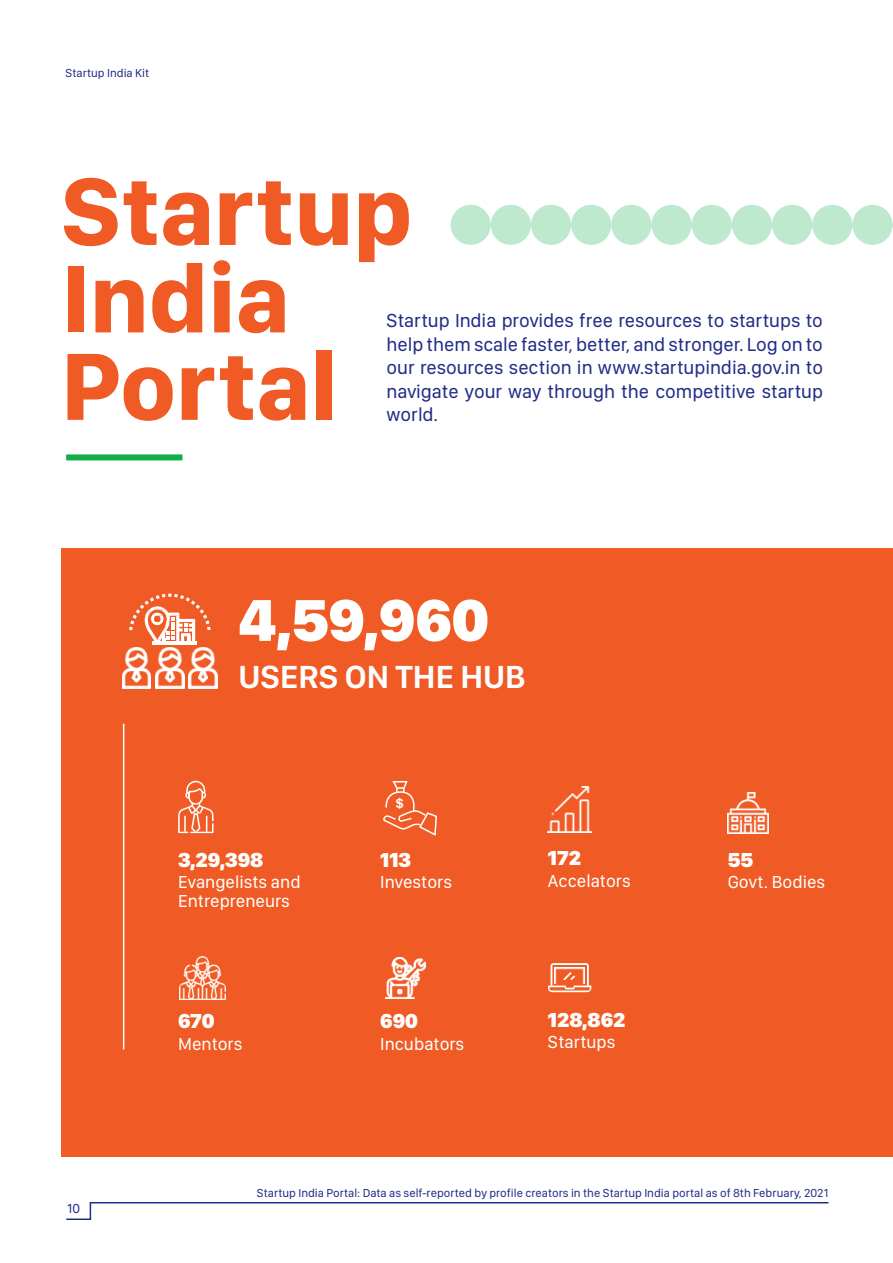
<style>
.page{position:relative;width:893px;height:1263px;background:#fff}
.page>*{position:absolute;margin:0;border:0;box-sizing:border-box;transform-origin:0 0}
.t1{font:700 99px/87.4px "SF Compact Display";color:#f05a24}
.t2{font:900 61.2px "SF Compact Display";color:#fff}
.t3{font:600 33.15px "SF Compact Display";color:#fff}
.t4{font:900 21px "SF Compact Display";color:#fff}
.t5{font:19.5px/23.4px "SF Compact Display";letter-spacing:-.005em;color:#232d87;text-align:justify}
.t6{font:18px/18.6px "SF Compact Display";color:#fff}
.t7{font:700 13.8px "SF Compact Display";color:#fff}
.t8{font:13.5px "SF Compact Display";color:#232d87}
.t9{font:12px "SF Compact Display";color:#232d87}
</style>
<div class="page">
<div style="left:62px;top:548px;width:831px;height:609px;background:#f05a24"></div>
<div style="left:66px;top:454px;width:116px;height:6px;background:#11af4b"></div>
<hr style="left:123px;top:724px;width:1px;height:325px;background:#fff">
<svg style="left:123px;top:647px;width:28px;height:41px"></svg>
<svg style="left:156px;top:647px;width:28px;height:41px"></svg>
<svg style="left:189px;top:647px;width:28px;height:41px"></svg>
<hr style="left:153px;top:641px;width:44px;height:3px;background:#fff">
<svg style="left:129px;top:594px;width:82px;height:47px"></svg>
<svg style="left:178px;top:780px;width:36px;height:53px"></svg>
<svg style="left:383px;top:781px;width:54px;height:55px"></svg>
<img style="left:548px;top:786px;width:44px;height:46px">
<img style="left:728px;top:792px;width:41px;height:42px">
<img style="left:179px;top:956px;width:46px;height:43px">
<img style="left:385px;top:957px;width:40px;height:41px">
<svg style="left:548px;top:963px;width:43px;height:29px"></svg>
<div style="left:451px;top:205px;width:40px;height:40px;background:#bfe9cf;border-radius:50%"></div>
<div style="left:491px;top:205px;width:40px;height:40px;background:#bfe9cf;border-radius:50%"></div>
<div style="left:531px;top:205px;width:40px;height:40px;background:#bfe9cf;border-radius:50%"></div>
<div style="left:571px;top:205px;width:40px;height:40px;background:#bfe9cf;border-radius:50%"></div>
<div style="left:611px;top:205px;width:40px;height:40px;background:#bfe9cf;border-radius:50%"></div>
<div style="left:651px;top:205px;width:41px;height:40px;background:#bfe9cf;border-radius:50%"></div>
<div style="left:692px;top:205px;width:40px;height:40px;background:#bfe9cf;border-radius:50%"></div>
<div style="left:732px;top:205px;width:40px;height:40px;background:#bfe9cf;border-radius:50%"></div>
<div style="left:772px;top:205px;width:40px;height:40px;background:#bfe9cf;border-radius:50%"></div>
<div style="left:812px;top:205px;width:40px;height:40px;background:#bfe9cf;border-radius:50%"></div>
<div style="left:852px;top:205px;width:40px;height:40px;background:#bfe9cf;border-radius:50%"></div>
<svg style="left:66px;top:1202px;width:763px;height:18px"></svg>
<p class="t9" style="left:66px;top:63px;width:85px">Startup India Kit</p>
<h1 class="t1" style="left:61px;top:164px;width:353px">Startup<br>India<br>Portal</h1>
<p class="t5" style="left:387px;top:309px;width:438px">Startup India provides free resources to startups to help them scale faster, better, and stronger. Log on to our resources section in www.startupindia.gov.in to navigate your way through the competitive startup world.</p>
<h2 class="t2" style="left:239px;top:563px;width:252px">4,59,960</h2>
<h3 class="t3" style="left:239px;top:654px;width:288px">USERS ON THE HUB</h3>
<p class="t4" style="left:178px;top:840px;width:87px">3,29,398</p>
<p class="t6" style="left:178px;top:873px;width:124px">Evangelists and<br>Entrepreneurs</p>
<p class="t4" style="left:178px;top:1001px;width:38px">670</p>
<p class="t6" style="left:178px;top:1034px;width:66px">Mentors</p>
<p class="t7" style="left:395px;top:791px;width:10px">$</p>
<p class="t4" style="left:380px;top:840px;width:32px">113</p>
<p class="t6" style="left:380px;top:873px;width:73px">Investors</p>
<p class="t4" style="left:380px;top:1001px;width:39px">690</p>
<p class="t6" style="left:380px;top:1034px;width:86px">Incubators</p>
<p class="t4" style="left:548px;top:838px;width:34px">172</p>
<p class="t6" style="left:548px;top:871px;width:84px">Accelators</p>
<p class="t4" style="left:548px;top:1000px;width:79px">128,862</p>
<p class="t6" style="left:548px;top:1033px;width:69px">Startups</p>
<p class="t4" style="left:728px;top:840px;width:27px">55</p>
<p class="t6" style="left:728px;top:873px;width:99px">Govt. Bodies</p>
<p class="t8" style="left:67px;top:1198px;width:14px">10</p>
<p class="t9" style="left:257px;top:1184px;width:573px">Startup India Portal: Data as self-reported by profile creators in the Startup India portal as of 8th February, 2021</p>
</div>
